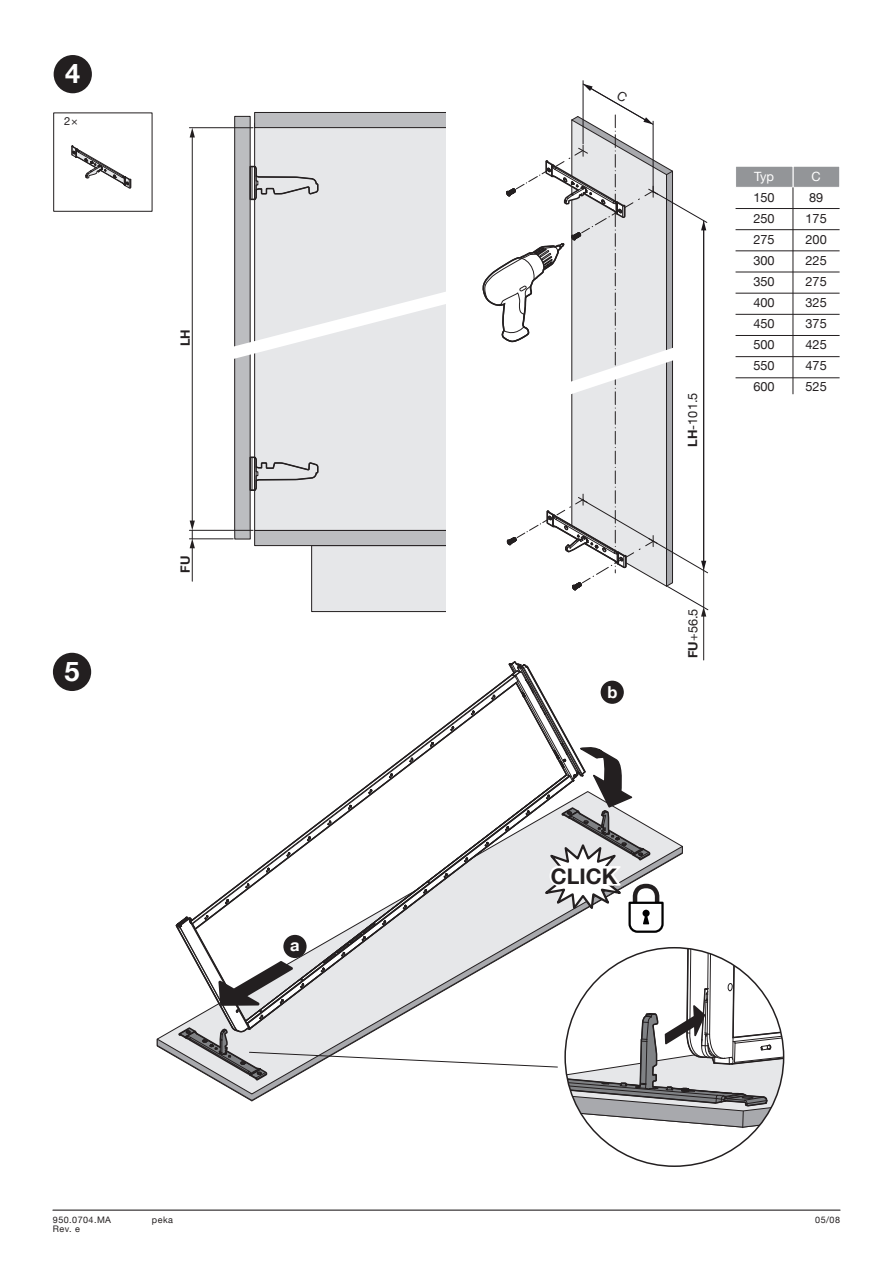
<style>
.page{position:relative;width:893px;height:1263px;background:#fff}
.page>*{position:absolute;margin:0;border:0;box-sizing:border-box;transform-origin:0 0}
.t1{font:700 27px "Helvetica Neue LT";color:#fff}
.t2{font:700 21.45px "Helvetica Neue LT";color:#231f20}
.t3{font:700 16.5px "Helvetica Neue LT";color:#fff}
.t4{font:12.75px/21px "Helvetica Neue LT";color:#231f20;text-align:justify}
.t5{font:12.75px "Helvetica Neue LT";color:#fff}
.t6{font:700 12.75px "Helvetica Neue LT";color:#231f20}
.t7{font:11.25px "Helvetica Neue LT";color:#231f20}
.t8{font:9px "Helvetica Neue LT";letter-spacing:.05em;color:#231f20}
.s1{font-weight:700}
</style>
<div class="page">
<hr style="left:53px;top:1210px;width:787px;height:1px;background:#231f20">
<div style="left:54px;top:55px;width:38px;height:38px;background:#231f20;border-radius:50%"></div>
<svg style="left:71px;top:145px;width:60px;height:43px"></svg>
<div style="left:53px;top:653px;width:38px;height:38px;background:#231f20;border-radius:50%"></div>
<div style="left:793px;top:166px;width:47px;height:22px;background:#939598;border:1px solid #fff"></div>
<div style="left:735px;top:166px;width:58px;height:22px;background:#939598;border:1px solid #fff"></div>
<hr style="left:736px;top:356px;width:104px;height:1px;background:#231f20">
<hr style="left:736px;top:335px;width:104px;height:1px;background:#231f20">
<hr style="left:736px;top:378px;width:104px;height:1px;background:#231f20">
<hr style="left:736px;top:314px;width:104px;height:1px;background:#231f20">
<hr style="left:736px;top:293px;width:104px;height:1px;background:#231f20">
<hr style="left:736px;top:272px;width:104px;height:1px;background:#231f20">
<hr style="left:736px;top:251px;width:104px;height:1px;background:#231f20">
<hr style="left:736px;top:229px;width:104px;height:1px;background:#231f20">
<hr style="left:736px;top:208px;width:104px;height:1px;background:#231f20">
<hr style="left:793px;top:187px;width:1px;height:207px;background:#231f20">
<div style="left:311px;top:546px;width:134px;height:66px;background:#e6e7e9"></div>
<svg style="left:254px;top:112px;width:191px;height:434px;background:#a0a0a3"></svg>
<svg style="left:209px;top:116px;width:237px;height:423px;background:#e0e1e3"></svg>
<hr style="left:192px;top:136px;width:1px;height:386px;background:#231f20">
<svg style="left:190px;top:128px;width:5px;height:9px"></svg>
<hr style="left:192px;top:546px;width:1px;height:35px;background:#231f20">
<svg style="left:190px;top:521px;width:5px;height:27px"></svg>
<hr style="left:189px;top:539px;width:44px;height:1px;background:#231f20">
<hr style="left:189px;top:530px;width:64px;height:1px;background:#231f20">
<hr style="left:189px;top:127px;width:64px;height:1px;background:#231f20">
<hr style="left:583px;top:80px;width:1px;height:64px;background:#1b171b">
<hr style="left:703px;top:615px;width:1px;height:45px;background:#231f20">
<svg style="left:176px;top:662px;width:608px;height:466px"></svg>
<svg style="left:482px;top:84px;width:226px;height:532px"></svg>
<h1 class="t1" style="left:65px;top:57px;width:17px">4</h1>
<p class="t7" style="left:64px;top:114px;width:15px">2×</p>
<h1 class="t1" style="left:65px;top:655px;width:17px">5</h1>
<p class="t6" style="left:177px;top:346px;width:19px;rotate:-90deg">LH</p>
<p class="t6" style="left:177px;top:573px;width:19px;rotate:-90deg">FU</p>
<p class="t3" style="left:290px;top:935px;width:11px">a</p>
<p class="t3" style="left:608px;top:682px;width:12px">b</p>
<h2 class="t2" style="left:551px;top:863px;width:68px">CLICK</h2>
<p class="t4" style="left:682px;top:447px;width:55px;rotate:-90deg"><span class="s1">LH</span>-101.5</p>
<p class="t5" style="left:754px;top:169px;width:21px">Typ</p>
<p class="t5" style="left:812px;top:169px;width:11px">C</p>
<p class="t4" style="left:806px;top:187px;width:23px;text-align:left">89<br>175<br>200<br>225<br>275<br>325<br>375<br>425<br>475<br>525</p>
<p class="t4" style="left:753px;top:187px;width:23px">150<br>250<br>275<br>300<br>350<br>400<br>450<br>500<br>550<br>600</p>
<p class="t4" style="left:682px;top:658px;width:51px;rotate:-90deg"><span class="s1">FU</span>+56.5</p>
<p class="t8" style="left:53px;top:1214px;width:60px">950.0704.MA</p>
<p class="t8" style="left:152px;top:1214px;width:23px">peka</p>
<p class="t8" style="left:815px;top:1214px;width:26px">05/08</p>
<p class="t8" style="left:53px;top:1223px;width:28px">Rev. e</p>
</div>
